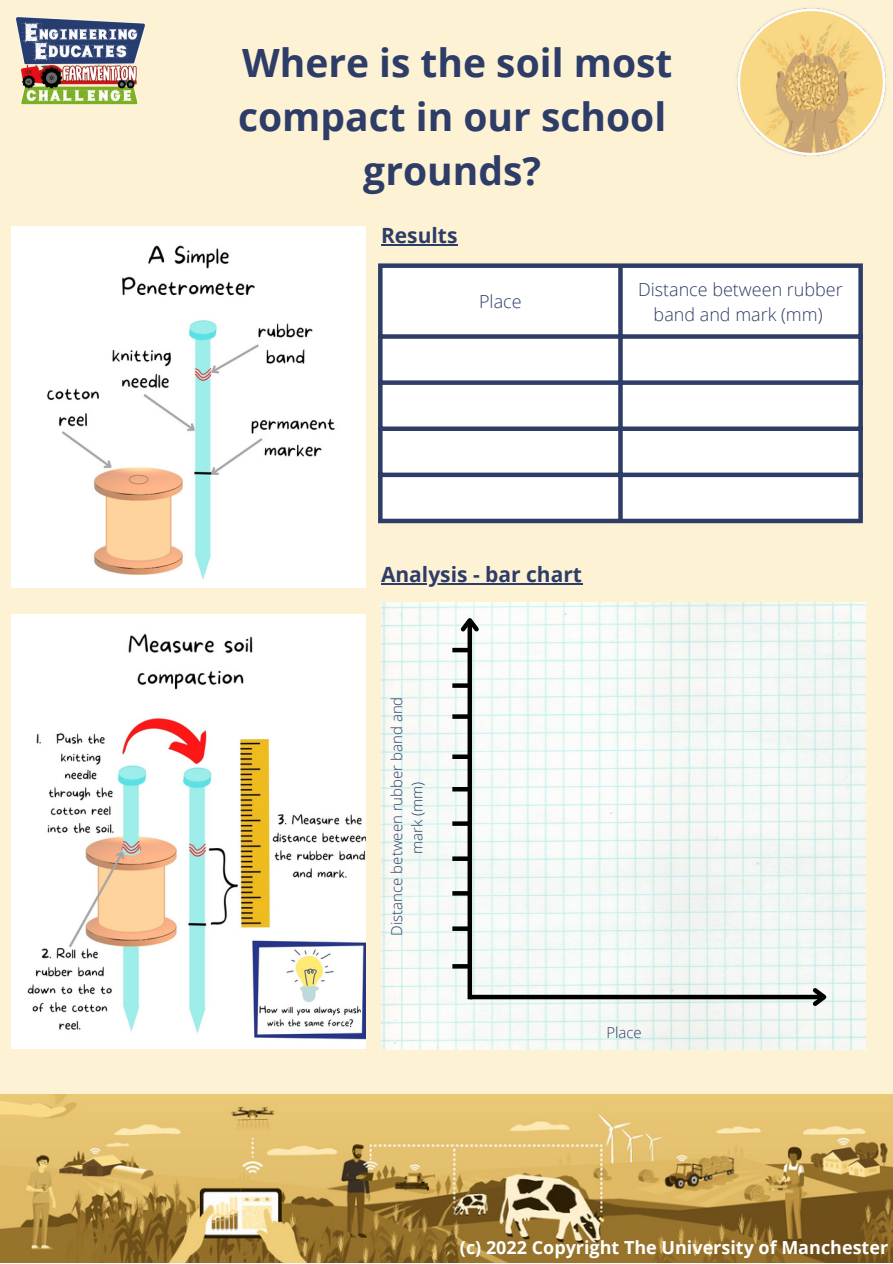
<style>
.page{position:relative;width:893px;height:1264px;background:#fff}
.page>*{position:absolute;margin:0;border:0;box-sizing:border-box;transform-origin:0 0}
.t1{font:700 39px/54px "Open Sans";color:#2e3d68;text-align:center}
.t2{font:700 21px "Open Sans";color:#2e3d68}
.t3{font:300 18px/24.8px "Open Sans";color:#2e3d68;text-align:center}
.t4{font:700 18px "Open Sans";color:#fff}
.t5{font:300 15px/20.2px "Open Sans";color:#2e3d68;text-align:center}
</style>
<div class="page">
<div style="left:0;top:0;width:892px;height:1262px;background:#fef2d4"></div>
<img style="left:12px;top:226px;width:353px;height:361px">
<img style="left:12px;top:614px;width:353px;height:434px">
<div style="left:382px;top:268px;width:476px;height:250px;background:#fff"></div>
<svg style="left:378px;top:268px;width:4px;height:250px"></svg>
<svg style="left:618px;top:268px;width:4px;height:250px"></svg>
<svg style="left:858px;top:268px;width:4px;height:250px"></svg>
<div style="left:378px;top:263px;width:484px;height:5px;background:#2e3d68"></div>
<div style="left:378px;top:334px;width:484px;height:5px;background:#2e3d68"></div>
<div style="left:378px;top:380px;width:484px;height:5px;background:#2e3d68"></div>
<div style="left:378px;top:426px;width:484px;height:5px;background:#2e3d68"></div>
<div style="left:378px;top:472px;width:484px;height:5px;background:#2e3d68"></div>
<div style="left:378px;top:518px;width:484px;height:5px;background:#2e3d68"></div>
<img style="left:381px;top:602px;width:484px;height:447px">
<div style="left:467px;top:620px;width:5px;height:379px;background:#000"></div>
<svg style="left:456px;top:612px;width:27px;height:23px"></svg>
<div style="left:470px;top:994px;width:354px;height:5px;background:#000"></div>
<svg style="left:808px;top:984px;width:23px;height:26px"></svg>
<div style="left:452px;top:926px;width:16px;height:5px;background:#000"></div>
<svg style="left:452px;top:891px;width:16px;height:4px"></svg>
<div style="left:452px;top:856px;width:16px;height:5px;background:#000"></div>
<svg style="left:452px;top:964px;width:16px;height:4px"></svg>
<div style="left:452px;top:821px;width:16px;height:5px;background:#000"></div>
<hr style="left:452px;top:787px;width:16px;height:4px;background:#000">
<div style="left:452px;top:754px;width:16px;height:5px;background:#000"></div>
<div style="left:452px;top:714px;width:16px;height:5px;background:#000"></div>
<div style="left:452px;top:683px;width:16px;height:5px;background:#000"></div>
<hr style="left:452px;top:648px;width:16px;height:4px;background:#000">
<img style="left:737px;top:8px;width:149px;height:148px">
<img style="left:15px;top:16px;width:131px;height:89px">
<img style="left:0;top:1094px;width:892px;height:168px">
<hr style="left:381px;top:244px;width:76px;height:1px;background:#2e3d68">
<hr style="left:381px;top:583px;width:201px;height:1px;background:#2e3d68">
<p class="t1" style="left:238px;top:35px;width:436px">Where is the soil most compact in our school grounds?</p>
<p class="t2" style="left:381px;top:220px;width:78px">Results</p>
<p class="t3" style="left:479px;top:289px;width:44px">Place</p>
<p class="t3" style="left:638px;top:277px;width:206px">Distance between rubber band and mark (mm)</p>
<p class="t2" style="left:381px;top:560px;width:202px">Analysis - bar chart</p>
<p class="t5" style="left:386px;top:935px;width:240px;rotate:-90deg">Distance between rubber band and mark (mm)</p>
<p class="t5" style="left:606px;top:1021px;width:37px">Place</p>
<p class="t4" style="left:460px;top:1235px;width:430px">(c) 2022 Copyright The University of Manchester</p>
</div>
